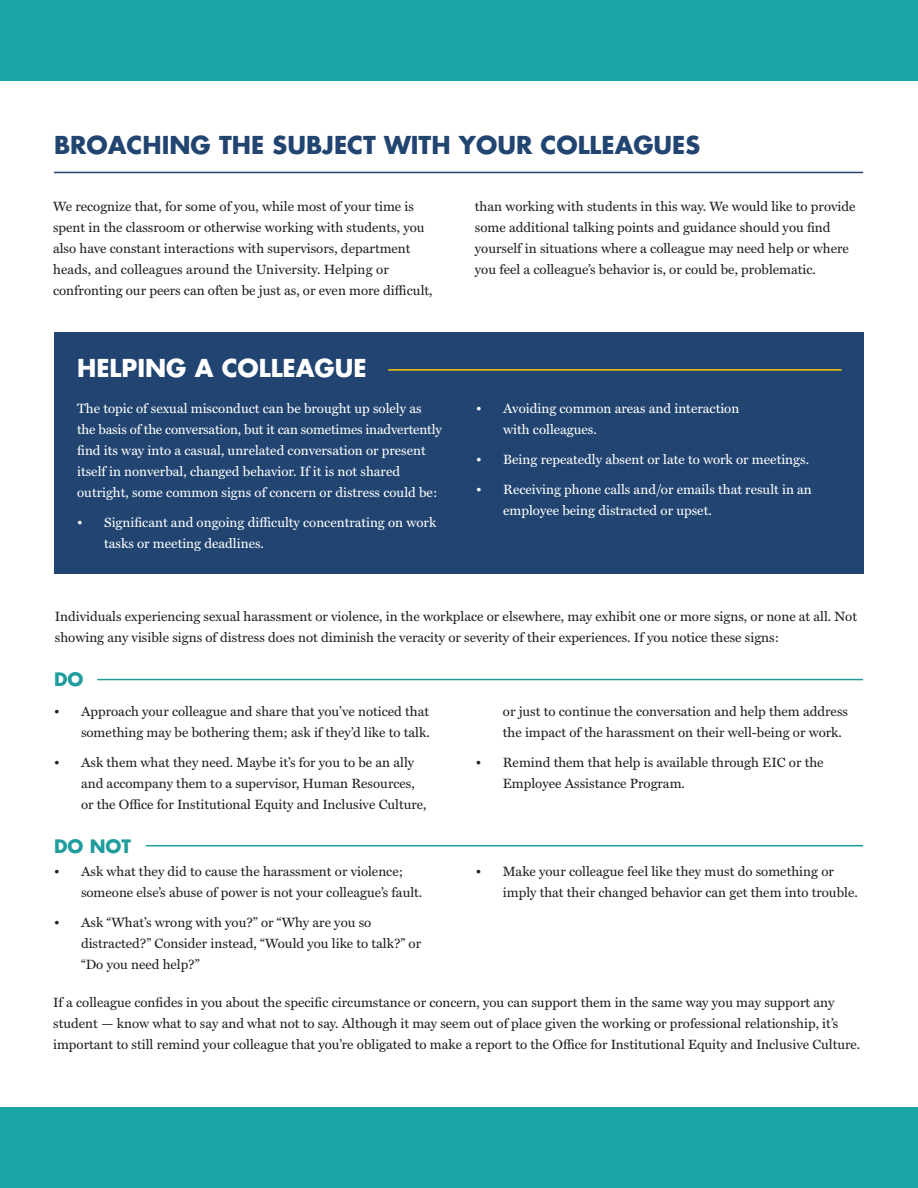
<style>
.page{position:relative;width:918px;height:1188px;background:#fff}
.page>*{position:absolute;margin:0;border:0;box-sizing:border-box;transform-origin:0 0}
.t1{font:700 24px "Futura Std";color:#214471}
.t2{font:700 24px "Futura Std";color:#fff}
.t3{font:700 18px "Futura Std";color:#219c9d}
.t4{font:13.5px/21px "Miller Text";color:#231f20}
.t5{font:13.5px/21px "Miller Text";color:#fff}
</style>
<div class="page">
<div style="left:54px;top:333px;width:810px;height:241px;background:#214471"></div>
<div style="left:0;top:0;width:918px;height:81px;background:#1ba5a7"></div>
<hr style="left:54px;top:172px;width:809px;height:1px;background:#214471">
<hr style="left:388px;top:369px;width:454px;height:2px;background:#fec60d">
<hr style="left:97px;top:679px;width:766px;height:1px;background:#219c9d">
<hr style="left:146px;top:845px;width:717px;height:1px;background:#219c9d">
<div style="left:0;top:1107px;width:918px;height:81px;background:#1ba5a7"></div>
<p class="t1" style="left:54px;top:129px;width:648px">BROACHING THE SUBJECT WITH YOUR COLLEAGUES</p>
<p class="t4" style="left:53px;top:196px;width:381px">We recognize that, for some of you, while most of your time is spent in the classroom or otherwise working with students, you also have constant interactions with supervisors, department heads, and colleagues around the University. Helping or confronting our peers can often be just as, or even more difficult,</p>
<p class="t4" style="left:475px;top:196px;width:382px">than working with students in this way. We would like to provide some additional talking points and guidance should you find yourself in situations where a colleague may need help or where you feel a colleague’s behavior is, or could be, problematic.</p>
<p class="t2" style="left:77px;top:352px;width:291px">HELPING A COLLEAGUE</p>
<p class="t5" style="left:77px;top:398px;width:366px">The topic of sexual misconduct can be brought up solely as the basis of the conversation, but it can sometimes inadvertently find its way into a casual, unrelated conversation or present itself in nonverbal, changed behavior. If it is not shared outright, some common signs of concern or distress could be:</p>
<p class="t5" style="left:104px;top:512px;width:334px;text-indent:-27px">• Significant and ongoing difficulty concentrating on work tasks or meeting deadlines.</p>
<p class="t5" style="left:503px;top:398px;width:238px;text-indent:-27px">• Avoiding common areas and interaction with colleagues.</p>
<p class="t5" style="left:476px;top:449px;width:334px">• Being repeatedly absent or late to work or meetings.</p>
<p class="t5" style="left:503px;top:479px;width:310px;text-indent:-27px">• Receiving phone calls and/or emails that result in an employee being distracted or upset.</p>
<p class="t4" style="left:55px;top:606px;width:804px">Individuals experiencing sexual harassment or violence, in the workplace or elsewhere, may exhibit one or more signs, or none at all. Not showing any visible signs of distress does not diminish the veracity or severity of their experiences. If you notice these signs:</p>
<p class="t3" style="left:54px;top:667px;width:31px">DO</p>
<p class="t4" style="left:54px;top:701px;width:377px;text-align:right">• Approach your colleague and share that you’ve noticed that something may be bothering them; ask if they’d like to talk.</p>
<p class="t4" style="left:81px;top:752px;width:347px;text-indent:-27px">• Ask them what they need. Maybe it’s for you to be an ally and accompany them to a supervisor, Human Resources, or the Office for Institutional Equity and Inclusive Culture,</p>
<p class="t3" style="left:54px;top:834px;width:79px">DO NOT</p>
<p class="t4" style="left:81px;top:861px;width:343px;text-indent:-27px">• Ask what they did to cause the harassment or violence; someone else’s abuse of power is not your colleague’s fault.</p>
<p class="t4" style="left:81px;top:912px;width:342px;text-indent:-27px">• Ask “What’s wrong with you?” or “Why are you so distracted?” Consider instead, “Would you like to talk?” or “Do you need help?”</p>
<p class="t4" style="left:503px;top:701px;width:347px">or just to continue the conversation and help them address the impact of the harassment on their well-being or work.</p>
<p class="t4" style="left:503px;top:752px;width:322px;text-indent:-27px">• Remind them that help is available through EIC or the<br>Employee Assistance Program.</p>
<p class="t4" style="left:503px;top:861px;width:356px;text-indent:-27px">• Make your colleague feel like they must do something or imply that their changed behavior can get them into trouble.</p>
<p class="t4" style="left:53px;top:992px;width:809px">If a colleague confides in you about the specific circumstance or concern, you can support them in the same way you may support any student — know what to say and what not to say. Although it may seem out of place given the working or professional relationship, it’s important to still remind your colleague that you’re obligated to make a report to the Office for Institutional Equity and Inclusive Culture.</p>
</div>
